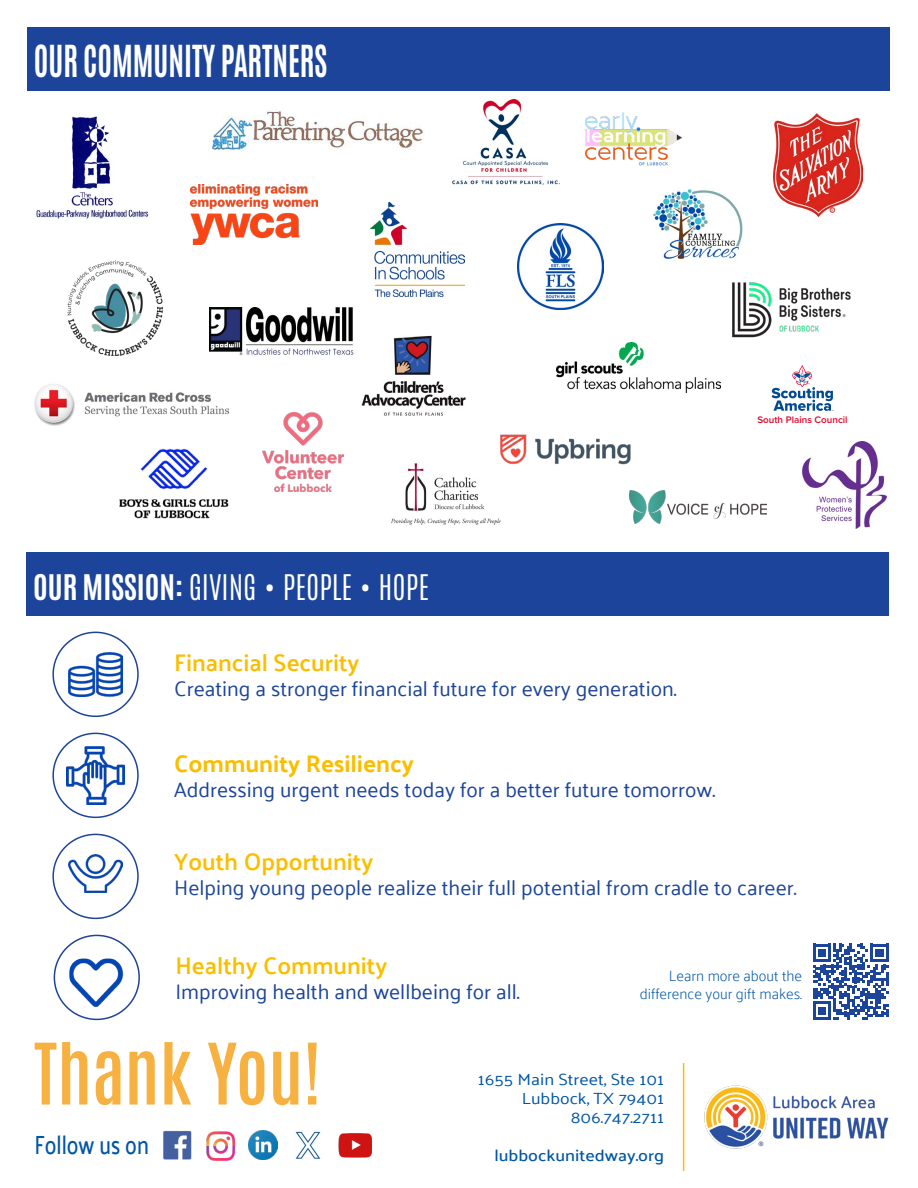
<style>
.page{position:relative;width:918px;height:1188px;background:#fff}
.page>*{position:absolute;margin:0;border:0;box-sizing:border-box;transform-origin:0 0}
.t1{font:72px "Antonio";color:#f7b141}
.t2{font:37.5px "Antonio";color:#fff;scale:.8 1}
.t3{font:200 30px "Antonio";color:#fff}
.t4{font:500 26.25px "Palanquin";color:#0056a7;scale:.8 1}
.t5{font:600 24px "Palanquin";color:#fabe00}
.t6{font:700 24px "Palanquin";color:#fabe00}
.t7{font:21px "Palanquin";color:#1c449a}
.t8{font:16.2px/18.9px "Palanquin";color:#0056a7;text-align:right;scale:1.09 1}
.t9{font:500 16.2px "Palanquin";color:#0056a7;scale:1.09 1}
.t10{font:200 15px/18px "Palanquin";color:#0056a7;text-align:right}
.t11{font:600 9.9px "Proxima Nova";color:#df052c}
.t12{font:3px "Myriad Pro";color:#004b93}
.s1{font-weight:400}
</style>
<div class="page">
<img style="left:653px;top:189px;width:90px;height:70px">
<div style="left:27px;top:27px;width:863px;height:64px;background:#1c449a"></div>
<img style="left:704px;top:1085px;width:185px;height:64px">
<img style="left:163px;top:1130px;width:29px;height:30px">
<img style="left:206px;top:1131px;width:30px;height:29px">
<img style="left:249px;top:1131px;width:29px;height:29px">
<img style="left:295px;top:1131px;width:26px;height:28px">
<img style="left:338px;top:1133px;width:34px;height:25px">
<hr style="left:683px;top:1063px;width:1px;height:108px;background:#fabe00">
<img style="left:802px;top:442px;width:85px;height:86px">
<img style="left:732px;top:282px;width:119px;height:56px">
<img style="left:119px;top:448px;width:110px;height:71px">
<svg style="left:772px;top:365px;width:61px;height:46px"></svg>
<img style="left:453px;top:100px;width:107px;height:85px">
<img style="left:34px;top:384px;width:194px;height:42px">
<img style="left:391px;top:463px;width:110px;height:62px">
<img style="left:370px;top:203px;width:95px;height:93px">
<img style="left:585px;top:112px;width:97px;height:53px">
<img style="left:557px;top:342px;width:164px;height:50px">
<img style="left:36px;top:116px;width:113px;height:103px">
<img style="left:67px;top:260px;width:96px;height:96px">
<img style="left:211px;top:111px;width:212px;height:39px">
<img style="left:773px;top:114px;width:90px;height:103px">
<img style="left:630px;top:490px;width:137px;height:34px">
<img style="left:495px;top:434px;width:136px;height:34px">
<img style="left:263px;top:412px;width:80px;height:80px">
<img style="left:191px;top:185px;width:126px;height:59px">
<img style="left:210px;top:308px;width:144px;height:48px">
<div style="left:52px;top:632px;width:87px;height:85px;border:2px solid #1c449a;border-radius:50%"></div>
<img style="left:68px;top:652px;width:55px;height:44px">
<div style="left:52px;top:834px;width:87px;height:85px;border:2px solid #1c449a;border-radius:50%"></div>
<img style="left:68px;top:854px;width:55px;height:39px">
<div style="left:52px;top:733px;width:87px;height:85px;border:2px solid #1c449a;border-radius:50%"></div>
<img style="left:67px;top:747px;width:57px;height:57px">
<img style="left:361px;top:335px;width:105px;height:81px">
<div style="left:26px;top:552px;width:862px;height:64px;background:#1c449a"></div>
<div style="left:54px;top:935px;width:86px;height:85px;border:2px solid #1c449a;border-radius:50%"></div>
<img style="left:69px;top:958px;width:54px;height:50px">
<img style="left:517px;top:223px;width:87px;height:87px">
<svg style="left:813px;top:944px;width:75px;height:76px"></svg>
<h2 class="t2" style="left:34px;top:35px;width:368px">OUR COMMUNITY PARTNERS</h2>
<p class="t12" style="left:832px;top:409px;width:3px">™</p>
<p class="t11" style="left:757px;top:412px;width:92px">South Plains Council</p>
<h3 class="t3" style="left:33px;top:567px;width:397px"><span class="s1">OUR MISSION:</span> GIVING • PEOPLE • HOPE</h3>
<p class="t5" style="left:174px;top:649px;width:187px">Financial Security</p>
<p class="t7" style="left:174px;top:677px;width:504px">Creating a stronger financial future for every generation.</p>
<p class="t6" style="left:174px;top:749px;width:241px">Community Resiliency</p>
<p class="t7" style="left:174px;top:777px;width:543px">Addressing urgent needs today for a better future tomorrow.</p>
<p class="t5" style="left:174px;top:848px;width:201px">Youth Opportunity</p>
<p class="t7" style="left:174px;top:876px;width:624px">Helping young people realize their full potential from cradle to career.</p>
<p class="t5" style="left:175px;top:952px;width:213px">Healthy Community</p>
<p class="t7" style="left:175px;top:980px;width:346px">Improving health and wellbeing for all.</p>
<p class="t10" style="left:640px;top:967px;width:164px">Learn more about the difference your gift makes.</p>
<h1 class="t1" style="left:34px;top:1023px;width:289px">Thank You!</h1>
<p class="t4" style="left:34px;top:1129px;width:145px">Follow us on</p>
<p class="t8" style="left:478px;top:1070px;width:172px">1655 Main Street, Ste 101<br>Lubbock, TX 79401<br>806.747.2711</p>
<p class="t9" style="left:494px;top:1146px;width:157px">lubbockunitedway.org</p>
</div>
